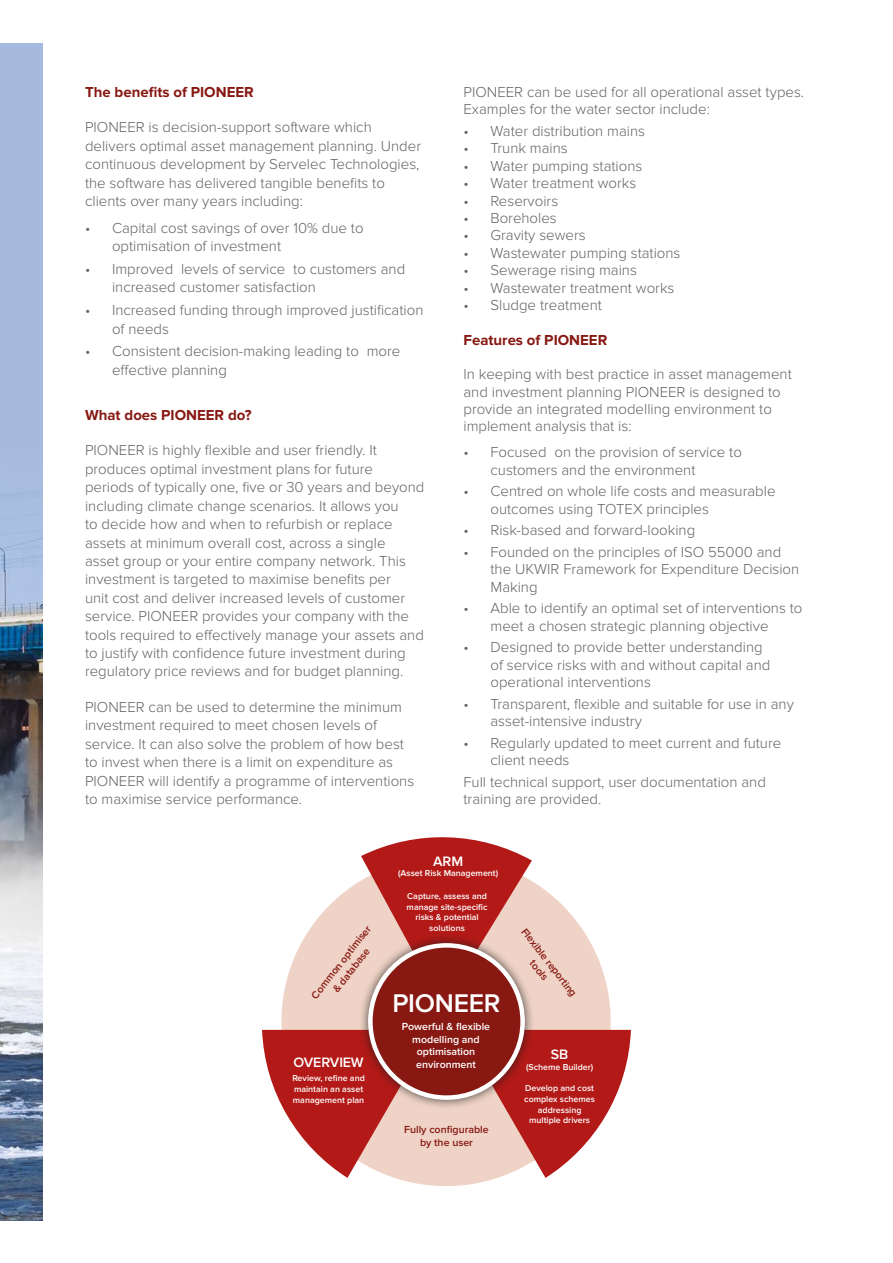
<style>
.page{position:relative;width:893px;height:1263px;background:#fff}
.page>*{position:absolute;margin:0;border:0;box-sizing:border-box;transform-origin:0 0}
.t1{font:600 26.55px "Proxima Nova";letter-spacing:-.01em;color:#fff}
.t2{font:300 15px/18.5px "Proxima Nova";color:#646363}
.t3{font:700 15px "Proxima Nova";color:#871812}
.t4{font:600 14.1px "Proxima Nova";letter-spacing:-.01em;color:#fff}
.t5{font:600 10.65px/12.8px "Proxima Nova";color:#871812;text-align:center}
.t6{font:600 10.65px/12.8px "Proxima Nova";color:#fff;text-align:center}
.t7{font:600 8.85px/10.6px "Proxima Nova";color:#fff;text-align:center}
</style>
<div class="page">
<img style="left:0;top:631px;width:43px;height:589px">
<div style="left:0;top:43px;width:43px;height:588px;background:#a6badd"></div>
<div style="left:281px;top:857px;width:330px;height:329px;background:#efd3c6;border-radius:50%"></div>
<svg style="left:498px;top:1030px;width:133px;height:148px"></svg>
<svg style="left:262px;top:1030px;width:132px;height:148px"></svg>
<svg style="left:361px;top:837px;width:171px;height:97px"></svg>
<div style="left:359px;top:934px;width:175px;height:175px;background:#1d1d1b;opacity:.75"></div>
<div style="left:370px;top:945px;width:153px;height:152px;background:#871812;border-radius:50%"></div>
<div style="left:368px;top:943px;width:157px;height:157px;border:4px solid #fff;border-radius:50%"></div>
<p class="t3" style="left:85px;top:83px;width:170px">The benefits of PIONEER</p>
<p class="t2" style="left:85px;top:118px;width:338px">PIONEER is decision-support software which delivers optimal asset management planning. Under continuous development by Servelec Technologies, the software has delivered tangible benefits to clients over many years including:</p>
<p class="t2" style="left:112px;top:219px;width:253px;text-indent:-27px">• Capital cost savings of over 10% due to optimisation of investment</p>
<p class="t2" style="left:112px;top:260px;width:295px;text-indent:-27px">• Improved levels of service to customers and increased customer satisfaction</p>
<p class="t2" style="left:112px;top:301px;width:313px;text-indent:-27px">• Increased funding through improved justification of needs</p>
<p class="t2" style="left:112px;top:342px;width:290px;text-indent:-27px">• Consistent decision-making leading to more effective planning</p>
<p class="t3" style="left:85px;top:406px;width:168px">What does PIONEER do?</p>
<p class="t2" style="left:85px;top:441px;width:341px">PIONEER is highly flexible and user friendly. It produces optimal investment plans for future periods of typically one, five or 30 years and beyond including climate change scenarios. It allows you<br>to decide how and when to refurbish or replace assets at minimum overall cost, across a single<br>asset group or your entire company network. This investment is targeted to maximise benefits per<br>unit cost and deliver increased levels of customer service. PIONEER provides your company with the tools required to effectively manage your assets and to justify with confidence future investment during regulatory price reviews and for budget planning.</p>
<p class="t2" style="left:85px;top:698px;width:331px">PIONEER can be used to determine the minimum investment required to meet chosen levels of service. It can also solve the problem of how best to invest when there is a limit on expenditure as PIONEER will identify a programme of interventions to maximise service performance.</p>
<p class="t2" style="left:463px;top:84px;width:342px;line-height:17.4px">PIONEER can be used for all operational asset types.<br>Examples for the water sector include:</p>
<p class="t2" style="left:463px;top:122px;width:183px">• Water distribution mains</p>
<p class="t2" style="left:463px;top:139px;width:106px">• Trunk mains</p>
<p class="t2" style="left:463px;top:157px;width:180px">• Water pumping stations</p>
<p class="t2" style="left:463px;top:174px;width:174px">• Water treatment works</p>
<p class="t2" style="left:463px;top:192px;width:96px">• Reservoirs</p>
<p class="t2" style="left:463px;top:209px;width:95px">• Boreholes</p>
<p class="t2" style="left:463px;top:226px;width:124px">• Gravity sewers</p>
<p class="t2" style="left:463px;top:244px;width:219px">• Wastewater pumping stations</p>
<p class="t2" style="left:463px;top:261px;width:175px">• Sewerage rising mains</p>
<p class="t2" style="left:463px;top:278px;width:212px">• Wastewater treatment works</p>
<p class="t2" style="left:463px;top:296px;width:140px">• Sludge treatment</p>
<p class="t3" style="left:463px;top:331px;width:145px">Features of PIONEER</p>
<p class="t2" style="left:463px;top:366px;width:330px;line-height:17.4px">In keeping with best practice in asset management and investment planning PIONEER is designed to provide an integrated modelling environment to implement analysis that is:</p>
<p class="t2" style="left:490px;top:444px;width:253px;line-height:17.4px;text-indent:-27px">• Focused on the provision of service to customers and the environment</p>
<p class="t2" style="left:490px;top:483px;width:287px;line-height:17.4px;text-indent:-27px">• Centred on whole life costs and measurable outcomes using TOTEX principles</p>
<p class="t2" style="left:463px;top:521px;width:233px">• Risk-based and forward-looking</p>
<p class="t2" style="left:490px;top:543px;width:310px;line-height:17.4px;text-indent:-27px">• Founded on the principles of ISO 55000 and the UKWIR Framework for Expenditure Decision<br>Making</p>
<p class="t2" style="left:463px;top:600px;width:340px;line-height:17.4px;text-align:center">• Able to identify an optimal set of interventions to meet a chosen strategic planning objective</p>
<p class="t2" style="left:490px;top:639px;width:281px;line-height:17.4px;text-indent:-27px">• Designed to provide better understanding of service risks with and without capital and operational interventions</p>
<p class="t2" style="left:490px;top:695px;width:305px;line-height:17.4px;text-indent:-27px">• Transparent, flexible and suitable for use in any asset-intensive industry</p>
<p class="t2" style="left:490px;top:734px;width:292px;line-height:17.4px;text-indent:-27px">• Regularly updated to meet current and future client needs</p>
<p class="t2" style="left:463px;top:773px;width:304px;line-height:17.4px">Full technical support, user documentation and training are provided.</p>
<p class="t4" style="left:433px;top:853px;width:31px">ARM</p>
<p class="t7" style="left:398px;top:868px;width:102px">(Asset Risk Management)</p>
<p class="t7" style="left:407px;top:891px;width:82px">Capture, assess and manage site-specific risks &amp; potential solutions</p>
<p class="t5" style="left:309px;top:994px;width:92px;rotate:-52deg">Common optimiser &amp; database</p>
<p class="t5" style="left:528px;top:926px;width:85px;rotate:52deg">Flexible reporting tools</p>
<h1 class="t1" style="left:392px;top:987px;width:110px">PIONEER</h1>
<p class="t6" style="left:402px;top:1020px;width:90px">Powerful &amp; flexible modelling and optimisation environment</p>
<p class="t4" style="left:551px;top:1046px;width:19px">SB</p>
<p class="t7" style="left:526px;top:1062px;width:69px">(Scheme Builder)</p>
<p class="t4" style="left:294px;top:1054px;width:72px">OVERVIEW</p>
<p class="t7" style="left:292px;top:1073px;width:74px;text-align:left">Review, refine and maintain an asset management plan</p>
<p class="t7" style="left:524px;top:1083px;width:72px">Develop and cost complex schemes addressing multiple drivers</p>
<p class="t5" style="left:404px;top:1123px;width:86px">Fully configurable by the user</p>
</div>
